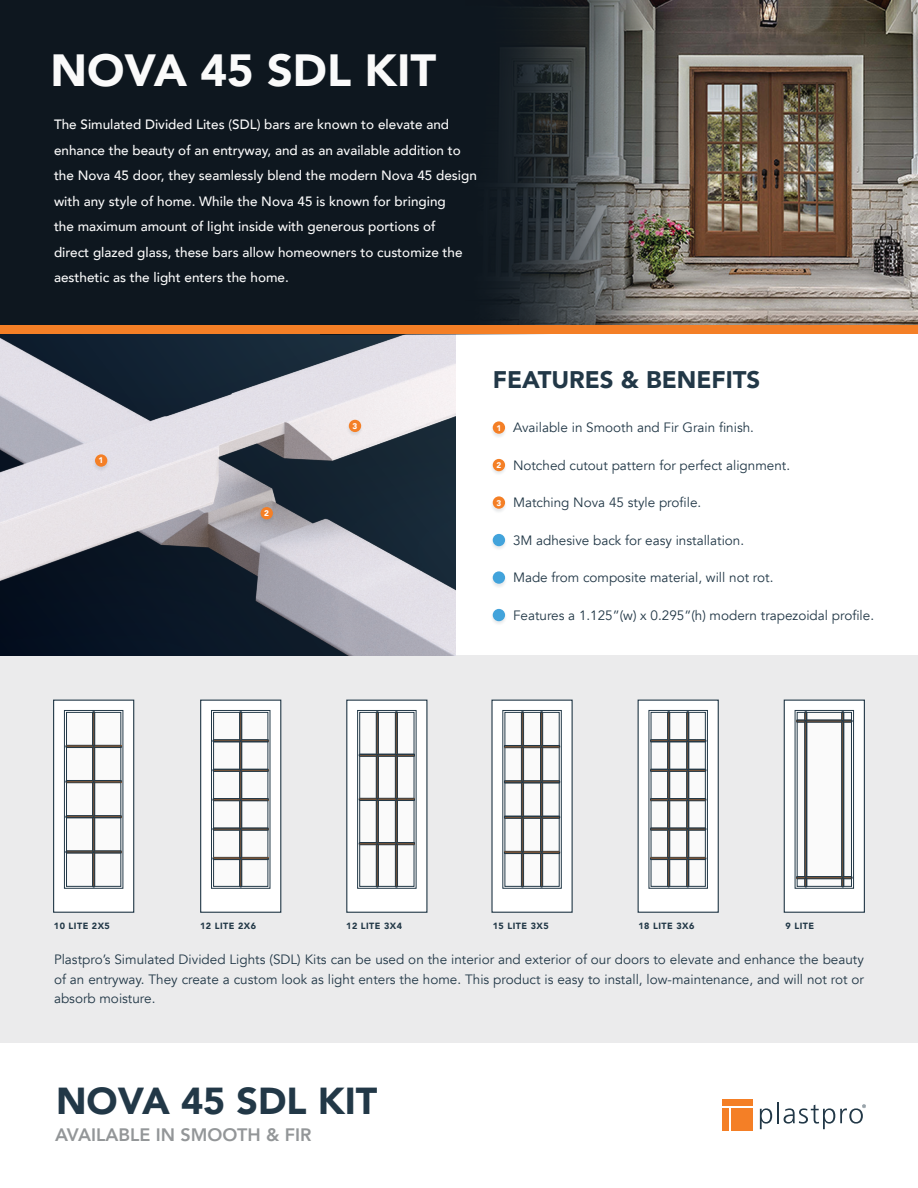
<style>
.page{position:relative;width:918px;height:1188px;background:#fff}
.page>*{position:absolute;margin:0;border:0;box-sizing:border-box;transform-origin:0 0}
.t1{font:900 45px "Avenir";color:#fafafa}
.t2{font:900 37.5px "Avenir";color:#223847}
.t3{font:900 24px "Avenir";color:#223847}
.t4{font:800 18px "Avenir";color:#939698}
.t5{font:13.5px/19.5px "Avenir";color:#223847;text-align:justify}
.t6{font:500 13.5px/25.5px "Avenir";color:#fafafa}
.t7{font:900 9px "Avenir";letter-spacing:.05em;color:#223847}
.t8{font:900 8.25px "Avenir";color:#fff}
.s1{font-weight:900;font-size:8.25px;color:#fff}
</style>
<div class="page">
<div style="left:0;top:656px;width:918px;height:387px;background:#ebebec"></div>
<img style="left:0;top:334px;width:456px;height:322px">
<div style="left:0;top:0;width:462px;height:334px;background:#0e171f"></div>
<svg style="left:863px;top:0;width:55px;height:325px;background:#7c7871"></svg>
<img style="left:462px;top:0;width:401px;height:325px">
<div style="left:0;top:325px;width:918px;height:9px;background:#f47f26"></div>
<div style="left:490px;top:422px;width:17px;height:16px;background:#223847;opacity:.11"></div>
<div style="left:493px;top:421px;width:12px;height:13px;background:#f47f26;border-radius:50%"></div>
<div style="left:490px;top:459px;width:17px;height:17px;background:#223847;opacity:.11"></div>
<div style="left:493px;top:459px;width:12px;height:12px;background:#f47f26;border-radius:50%"></div>
<div style="left:490px;top:497px;width:17px;height:16px;background:#223847;opacity:.11"></div>
<div style="left:493px;top:496px;width:12px;height:13px;background:#f47f26;border-radius:50%"></div>
<div style="left:346px;top:420px;width:17px;height:17px;background:#223847;opacity:.11"></div>
<div style="left:349px;top:420px;width:12px;height:12px;background:#f47f26;border-radius:50%"></div>
<div style="left:490px;top:534px;width:17px;height:17px;background:#223847;opacity:.11"></div>
<div style="left:493px;top:534px;width:12px;height:12px;background:#42a3db;border-radius:50%"></div>
<div style="left:490px;top:572px;width:17px;height:16px;background:#223847;opacity:.11"></div>
<div style="left:493px;top:571px;width:12px;height:13px;background:#42a3db;border-radius:50%"></div>
<div style="left:490px;top:609px;width:17px;height:17px;background:#223847;opacity:.11"></div>
<div style="left:493px;top:609px;width:12px;height:12px;background:#42a3db;border-radius:50%"></div>
<div style="left:92px;top:455px;width:18px;height:16px;background:#223847;opacity:.11"></div>
<div style="left:95px;top:454px;width:12px;height:13px;background:#f47f26;border-radius:50%"></div>
<div style="left:258px;top:507px;width:17px;height:17px;background:#223847;opacity:.11"></div>
<div style="left:261px;top:507px;width:12px;height:12px;background:#f47f26;border-radius:50%"></div>
<svg style="left:346px;top:699px;width:82px;height:214px"></svg>
<svg style="left:53px;top:699px;width:82px;height:214px"></svg>
<svg style="left:200px;top:699px;width:82px;height:214px"></svg>
<svg style="left:491px;top:699px;width:82px;height:214px"></svg>
<svg style="left:783px;top:699px;width:82px;height:214px"></svg>
<svg style="left:637px;top:699px;width:82px;height:214px"></svg>
<div style="left:722px;top:1108px;width:7px;height:22px;background:#f47f26"></div>
<div style="left:722px;top:1100px;width:31px;height:6px;background:#f47f26"></div>
<div style="left:731px;top:1108px;width:22px;height:22px;background:#f47f26"></div>
<svg style="left:760px;top:1108px;width:12px;height:21px"></svg>
<hr style="left:777px;top:1102px;width:2px;height:21px;background:#223847">
<svg style="left:784px;top:1104px;width:82px;height:25px"></svg>
<h1 class="t1" style="left:50px;top:32px;width:387px">NOVA 45 SDL KIT</h1>
<p class="t6" style="left:54px;top:111px;width:424px">The Simulated Divided Lites (SDL) bars are known to elevate and enhance the beauty of an entryway, and as an available addition to the Nova 45 door, they seamlessly blend the modern Nova 45 design with any style of home. While the Nova 45 is known for bringing<br>the maximum amount of light inside with generous portions of<br>direct glazed glass, these bars allow homeowners to customize the aesthetic as the light enters the home.</p>
<p class="t8" style="left:99px;top:454px;width:6px">1</p>
<p class="t8" style="left:264px;top:506px;width:6px">2</p>
<p class="t8" style="left:352px;top:419px;width:6px">3</p>
<h3 class="t3" style="left:493px;top:359px;width:269px">FEATURES &amp; BENEFITS</h3>
<p class="t5" style="left:496px;top:418px;width:259px"><span class="s1">1</span> Available in Smooth and Fir Grain finish.</p>
<p class="t5" style="left:496px;top:455px;width:295px"><span class="s1">2</span> Notched cutout pattern for perfect alignment.</p>
<p class="t5" style="left:496px;top:493px;width:206px"><span class="s1">3</span> Matching Nova 45 style profile.</p>
<p class="t5" style="left:513px;top:530px;width:233px">3M adhesive back for easy installation.</p>
<p class="t5" style="left:513px;top:568px;width:262px">Made from composite material, will not rot.</p>
<p class="t5" style="left:513px;top:605px;width:363px">Features a 1.125”(w) x 0.295”(h) modern trapezoidal profile.</p>
<p class="t7" style="left:54px;top:918px;width:57px">10 LITE 2X5</p>
<p class="t7" style="left:200px;top:918px;width:57px">12 LITE 2X6</p>
<p class="t7" style="left:346px;top:918px;width:57px">12 LITE 3X4</p>
<p class="t7" style="left:493px;top:918px;width:57px">15 LITE 3X5</p>
<p class="t7" style="left:639px;top:918px;width:57px">18 LITE 3X6</p>
<p class="t7" style="left:786px;top:918px;width:30px">9 LITE</p>
<p class="t5" style="left:54px;top:950px;width:812px">Plastpro’s Simulated Divided Lights (SDL) Kits can be used on the interior and exterior of our doors to elevate and enhance the beauty of an entryway. They create a custom look as light enters the home. This product is easy to install, low-maintenance, and will not rot or absorb moisture.</p>
<h2 class="t2" style="left:56px;top:1069px;width:323px">NOVA 45 SDL KIT</h2>
<h3 class="t4" style="left:55px;top:1121px;width:258px">AVAILABLE IN SMOOTH &amp; FIR</h3>
</div>
